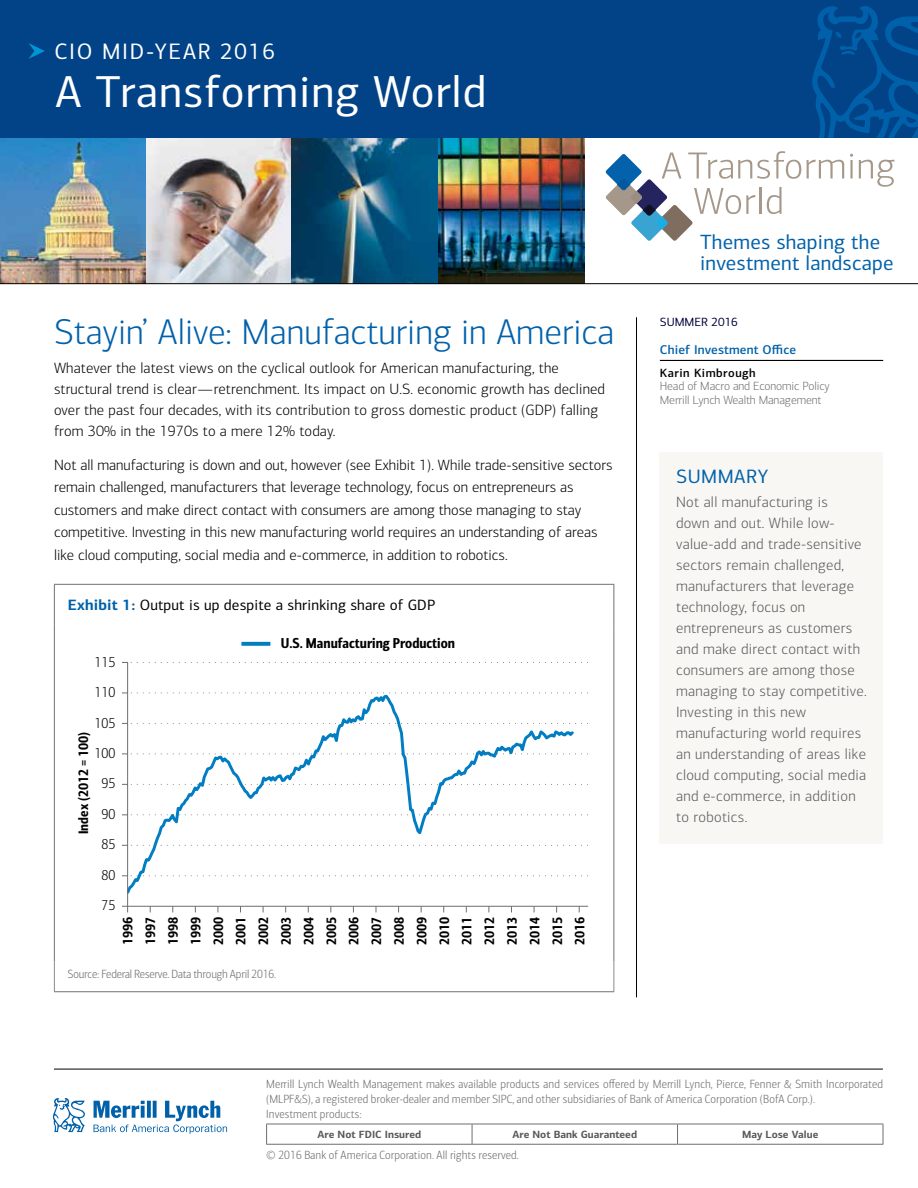
<style>
.page{position:relative;width:918px;height:1188px;background:#fff}
.page>*{position:absolute;margin:0;border:0;box-sizing:border-box;transform-origin:0 0}
.t1{font:45px "Connections";letter-spacing:.02em;color:#fff}
.t2{font:300 36px "Connections";color:#0061aa}
.t3{font:22.5px "Connections";letter-spacing:.075em;color:#fff}
.t4{font:20.7px/21px "Connections";letter-spacing:.01em;color:#0061aa}
.t5{font:19.5px "Connections";letter-spacing:.025em;color:#0061aa}
.t6{font:300 15px/22.5px "Connections";color:#000}
.t7{font:300 15px/21px "Connections";letter-spacing:.02em;color:#58595b}
.t8{font:15px "Connections";letter-spacing:.01em;color:#000}
.t9{font:14.4px "Connections Cond Bld";color:#010101}
.t10{font:300 14.4px/30.5px "Connections Cond";letter-spacing:.01em;color:#010101;text-align:center}
.t11{font:13.8px/22.6px "Connections Cond Bld";color:#010101;text-align:justify}
.t12{font:500 12.75px "Connections";letter-spacing:.01em;color:#0061aa}
.t13{font:300 12px/15px "Connections Cond";letter-spacing:.01em;color:#6d6e71}
.t14{font:300 12px/13.5px "Connections";letter-spacing:-.01em;color:#717073}
.t15{font:300 12px "Connections Cond";letter-spacing:-.01em;color:#6d6e71}
.t16{font:500 12px "Connections";letter-spacing:.04em;color:#000}
.t17{font:12px "Connections";color:#00013a}
.t18{font:700 10.5px "Connections";color:#58595b}
.s1{font-weight:700;color:#0061aa}
</style>
<div class="page">
<img style="left:0;top:138px;width:584px;height:145px">
<svg style="left:52px;top:1098px;width:33px;height:34px"></svg>
<svg style="left:94px;top:1101px;width:133px;height:33px"></svg>
<div style="left:0;top:0;width:918px;height:138px;background:#014386"></div>
<svg style="left:812px;top:6px;width:106px;height:132px"></svg>
<hr style="left:636px;top:317px;width:1px;height:680px;background:#000">
<hr style="left:472px;top:1124px;width:206px;height:1px;background:#6d6e71">
<hr style="left:472px;top:1144px;width:206px;height:1px;background:#6d6e71">
<hr style="left:266px;top:1124px;width:206px;height:1px;background:#6d6e71">
<svg style="left:266px;top:1124px;width:1px;height:20px"></svg>
<svg style="left:472px;top:1124px;width:1px;height:20px"></svg>
<hr style="left:266px;top:1144px;width:206px;height:1px;background:#6d6e71">
<hr style="left:678px;top:1124px;width:205px;height:1px;background:#6d6e71">
<svg style="left:677px;top:1124px;width:1px;height:20px"></svg>
<svg style="left:883px;top:1124px;width:1px;height:20px"></svg>
<hr style="left:678px;top:1144px;width:205px;height:1px;background:#6d6e71">
<hr style="left:54px;top:1069px;width:829px;height:1px;background:#000">
<svg style="left:29px;top:43px;width:16px;height:16px"></svg>
<svg style="left:807px;top:160px;width:37px;height:18px"></svg>
<hr style="left:850px;top:160px;width:3px;height:18px;background:#a59789">
<svg style="left:859px;top:160px;width:35px;height:27px"></svg>
<svg style="left:606px;top:151px;width:195px;height:90px"></svg>
<hr style="left:0;top:283px;width:918px;height:1px;background:#000">
<hr style="left:660px;top:360px;width:223px;height:1px;background:#000">
<hr style="left:54px;top:625px;width:1px;height:336px;background:#717073">
<hr style="left:614px;top:625px;width:1px;height:336px;background:#717073">
<hr style="left:54px;top:961px;width:1px;height:30px;background:#8b8a8e">
<hr style="left:614px;top:961px;width:1px;height:30px;background:#8b8a8e">
<hr style="left:54px;top:991px;width:560px;height:1px;background:#717073">
<hr style="left:54px;top:584px;width:560px;height:1px;background:#717073">
<hr style="left:54px;top:585px;width:1px;height:40px;background:#717073">
<hr style="left:614px;top:585px;width:1px;height:40px;background:#717073">
<svg style="left:128px;top:693px;width:376px;height:203px"></svg>
<hr style="left:127px;top:662px;width:1px;height:250px;background:#6d6e71">
<hr style="left:122px;top:906px;width:466px;height:1px;background:#6d6e71">
<svg style="left:122px;top:662px;width:466px;height:1px"></svg>
<svg style="left:122px;top:692px;width:466px;height:1px"></svg>
<svg style="left:122px;top:723px;width:466px;height:39px"></svg>
<svg style="left:122px;top:784px;width:466px;height:1px"></svg>
<svg style="left:122px;top:814px;width:466px;height:1px"></svg>
<svg style="left:122px;top:845px;width:466px;height:1px"></svg>
<svg style="left:122px;top:875px;width:466px;height:1px"></svg>
<svg style="left:241px;top:642px;width:29px;height:4px"></svg>
<div style="left:660px;top:452px;width:223px;height:392px;background:#f9f7f3"></div>
<h3 class="t3" style="left:54px;top:38px;width:222px">CIO MID-YEAR 2016</h3>
<h1 class="t1" style="left:56px;top:65px;width:432px">A Transforming World</h1>
<h2 class="t2" style="left:54px;top:311px;width:562px">Stayin’ Alive: Manufacturing in America</h2>
<p class="t6" style="left:54px;top:358px;width:553px;line-height:21px">Whatever the latest views on the cyclical outlook for American manufacturing, the structural trend is clear—retrenchment. Its impact on U.S. economic growth has declined over the past four decades, with its contribution to gross domestic product (GDP) falling from 30% in the 1970s to a mere 12% today.</p>
<p class="t6" style="left:54px;top:453px;width:560px">Not all manufacturing is down and out, however (see Exhibit 1). While trade-sensitive sectors remain challenged, manufacturers that leverage technology, focus on entrepreneurs as customers and make direct contact with consumers are among those managing to stay competitive. Investing in this new manufacturing world requires an understanding of areas like cloud computing, social media and e-commerce, in addition to robotics.</p>
<p class="t8" style="left:68px;top:596px;width:369px"><span class="s1">Exhibit 1:</span> Output is up despite a shrinking share of GDP</p>
<p class="t10" style="left:94px;top:647px;width:23px">115<br>110<br>105<br>100<br>95<br>90</p>
<p class="t11" style="left:72px;top:834px;width:104px;rotate:-90deg">Index (2012 = 100)</p>
<p class="t10" style="left:102px;top:830px;width:16px">85</p>
<p class="t10" style="left:102px;top:860px;width:16px">80</p>
<p class="t10" style="left:102px;top:890px;width:16px">75</p>
<p class="t9" style="left:281px;top:635px;width:176px">U.S. Manufacturing Production</p>
<p class="t11" style="left:117px;top:945px;width:30px;rotate:-90deg">1996<br>1997<br>1998<br>1999<br>2000<br>2001<br>2002<br>2003<br>2004<br>2005<br>2006<br>2007<br>2008<br>2009<br>2010<br>2011<br>2012<br>2013<br>2014<br>2015<br>2016</p>
<p class="t15" style="left:68px;top:968px;width:210px">Source: Federal Reserve. Data through April 2016.</p>
<h3 class="t4" style="left:700px;top:231px;width:195px">Themes shaping the investment landscape</h3>
<p class="t17" style="left:660px;top:315px;width:79px">SUMMER 2016</p>
<p class="t12" style="left:660px;top:342px;width:138px">Chief Investment Office</p>
<p class="t16" style="left:660px;top:365px;width:97px">Karin Kimbrough</p>
<p class="t14" style="left:660px;top:380px;width:171px">Head of Macro and Economic Policy<br>Merrill Lynch Wealth Management</p>
<h3 class="t5" style="left:676px;top:465px;width:94px">SUMMARY</h3>
<p class="t7" style="left:676px;top:491px;width:192px">Not all manufacturing is<br>down and out. While low&shy;value-add and trade-sensitive sectors remain challenged, manufacturers that leverage technology, focus on entrepreneurs as customers and make direct contact with consumers are among those managing to stay competitive.<br>Investing in this new manufacturing world requires an understanding of areas like cloud computing, social media and e-commerce, in addition to robotics.</p>
<p class="t13" style="left:266px;top:1076px;width:618px">Merrill Lynch Wealth Management makes available products and services offered by Merrill Lynch, Pierce, Fenner &amp; Smith Incorporated (MLPF&amp;S), a registered broker-dealer and member SIPC, and other subsidiaries of Bank of America Corporation (BofA Corp.).<br>Investment products:</p>
<p class="t18" style="left:318px;top:1128px;width:105px">Are Not FDIC Insured</p>
<p class="t18" style="left:513px;top:1128px;width:126px">Are Not Bank Guaranteed</p>
<p class="t18" style="left:742px;top:1128px;width:78px">May Lose Value</p>
<p class="t13" style="left:266px;top:1148px;width:254px">© 2016 Bank of America Corporation. All rights reserved.</p>
</div>
